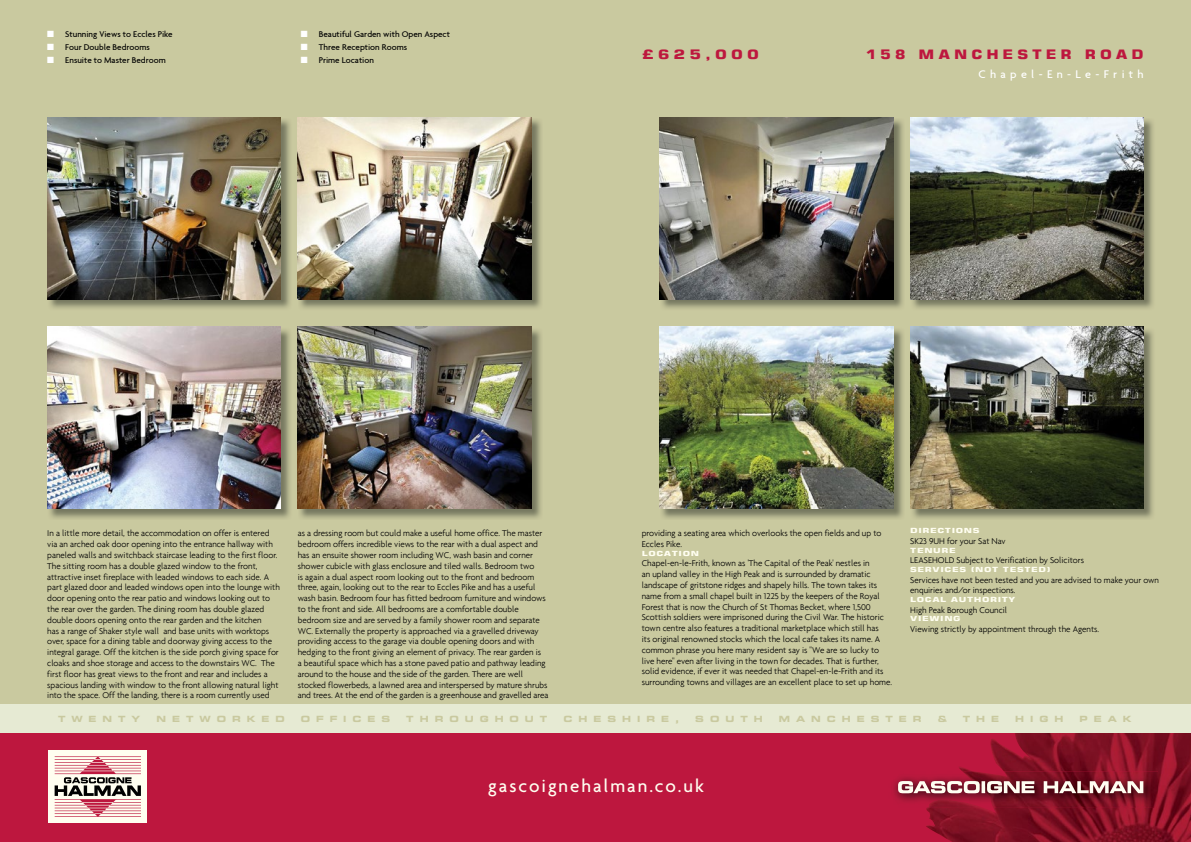
<style>
.page{position:relative;width:1191px;height:842px;background:#fff}
.page>*{position:absolute;margin:0;border:0;box-sizing:border-box;transform-origin:0 0}
.t1{font:500 19px "Agenda";letter-spacing:.1em;color:#fffef0}
.t2{font:700 13px "Square 721 BT";letter-spacing:.255em;color:#bd173e;scale:1.2 1}
.t3{font:700 13px "Square 721 BT";letter-spacing:.255em;color:#bd173e;scale:1.3 1}
.t4{font:500 12px "Agenda";letter-spacing:.36em;color:#fff}
.t5{font:300 9px/10.8px "Agenda";color:#000}
.t6{font:500 9px "Agenda";color:#000}
.t7{font:700 expanded 8.5px "Square 721 BT";letter-spacing:.705em;color:#c9c99f}
.t8{font:700 7px "Square 721 BT";letter-spacing:.06em;color:#fffef0;scale:1.4 1}
.s1{color:#fff}
</style>
<div class="page">
<div style="left:0;top:723px;width:1191px;height:119px;background:#bd173e"></div>
<img style="left:926px;top:733px;width:254px;height:93px">
<img style="left:894px;top:777px;width:32px;height:25px">
<img style="left:926px;top:771px;width:232px;height:37px">
<svg style="left:898px;top:781px;width:81px;height:12px"></svg>
<svg style="left:981px;top:781px;width:4px;height:12px"></svg>
<svg style="left:987px;top:781px;width:47px;height:12px"></svg>
<svg style="left:1043px;top:781px;width:100px;height:12px"></svg>
<div style="left:0;top:0;width:1191px;height:706px;background:#c9c99f"></div>
<div style="left:0;top:705px;width:1191px;height:28px;background:#e6ead3"></div>
<div style="left:49px;top:750px;width:98px;height:73px;background:#fffef0"></div>
<svg style="left:55px;top:756px;width:86px;height:61px"></svg>
<img style="left:48px;top:119px;width:242px;height:190px">
<img style="left:47px;top:118px;width:234px;height:181px">
<img style="left:298px;top:118px;width:243px;height:191px">
<img style="left:298px;top:118px;width:233px;height:181px">
<img style="left:48px;top:329px;width:242px;height:190px">
<img style="left:47px;top:327px;width:234px;height:181px">
<img style="left:298px;top:328px;width:243px;height:191px">
<img style="left:298px;top:327px;width:233px;height:181px">
<img style="left:911px;top:118px;width:242px;height:191px">
<img style="left:910px;top:118px;width:233px;height:181px">
<img style="left:660px;top:118px;width:243px;height:191px">
<img style="left:660px;top:118px;width:233px;height:181px">
<img style="left:911px;top:328px;width:242px;height:191px">
<img style="left:910px;top:327px;width:233px;height:181px">
<img style="left:661px;top:328px;width:242px;height:191px">
<img style="left:660px;top:327px;width:233px;height:181px">
<p class="t6" style="left:47px;top:28px;width:127px"><span class="s1">■</span> Stunning Views to Eccles Pike</p>
<p class="t6" style="left:47px;top:41px;width:104px"><span class="s1">■</span> Four Double Bedrooms</p>
<p class="t6" style="left:47px;top:54px;width:120px"><span class="s1">■</span> Ensuite to Master Bedroom</p>
<p class="t6" style="left:301px;top:28px;width:151px"><span class="s1">■</span> Beautiful Garden with Open Aspect</p>
<p class="t6" style="left:301px;top:41px;width:108px"><span class="s1">■</span> Three Reception Rooms</p>
<p class="t6" style="left:301px;top:54px;width:75px"><span class="s1">■</span> Prime Location</p>
<h2 class="t3" style="left:642px;top:47px;width:91px">£625,000</h2>
<h2 class="t2" style="left:865px;top:47px;width:233px">158 MANCHESTER ROAD</h2>
<h3 class="t4" style="left:978px;top:67px;width:167px">Chapel-En-Le-Frith</h3>
<p class="t5" style="left:47px;top:528px;width:234px">In a little more detail, the accommodation on offer is entered via an arched oak door opening into the entrance hallway with paneled walls and switchback staircase leading to the first floor.<br>The sitting room has a double glazed window to the front, attractive inset fireplace with leaded windows to each side. A part glazed door and leaded windows open into the lounge with door opening onto the rear patio and windows looking out to the rear over the garden. The dining room has double glazed double doors opening onto the rear garden and the kitchen<br>has a range of Shaker style wall and base units with worktops over, space for a dining table and doorway giving access to the integral garage. Off the kitchen is the side porch giving space for cloaks and shoe storage and access to the downstairs WC. The first floor has great views to the front and rear and includes a spacious landing with window to the front allowing natural light into the space. Off the landing, there is a room currently used</p>
<p class="t5" style="left:298px;top:528px;width:252px">as a dressing room but could make a useful home office. The master bedroom offers incredible views to the rear with a dual aspect and has an ensuite shower room including WC, wash basin and corner shower cubicle with glass enclosure and tiled walls. Bedroom two<br>is again a dual aspect room looking out to the front and bedroom three, again, looking out to the rear to Eccles Pike and has a useful wash basin. Bedroom four has fitted bedroom furniture and windows to the front and side. All bedrooms are a comfortable double bedroom size and are served by a family shower room and separate WC. Externally the property is approached via a gravelled driveway providing access to the garage via double opening doors and with hedging to the front giving an element of privacy. The rear garden is<br>a beautiful space which has a stone paved patio and pathway leading around to the house and the side of the garden. There are well stocked flowerbeds, a lawned area and interspersed by mature shrubs and trees. At the end of the garden is a greenhouse and gravelled area</p>
<p class="t5" style="left:642px;top:528px;width:241px">providing a seating area which overlooks the open fields and up to<br>Eccles Pike.</p>
<p class="t8" style="left:642px;top:549px;width:42px">LOCATION</p>
<p class="t5" style="left:642px;top:558px;width:252px">Chapel-en-le-Frith, known as 'The Capital of the Peak' nestles in<br>an upland valley in the High Peak and is surrounded by dramatic landscape of gritstone ridges and shapely hills. The town takes its name from a small chapel built in 1225 by the keepers of the Royal Forest that is now the Church of St Thomas Becket, where 1,500<br>Scottish soldiers were imprisoned during the Civil War. The historic town centre also features a traditional marketplace which still has<br>its original renowned stocks which the local cafe takes its name. A common phrase you here many resident say is "We are so lucky to live here" even after living in the town for decades. That is further, solid evidence, if ever it was needed that Chapel-en-le-Frith and its surrounding towns and villages are an excellent place to set up home.</p>
<p class="t8" style="left:910px;top:526px;width:51px">DIRECTIONS</p>
<p class="t5" style="left:910px;top:536px;width:97px">SK23 9UH for your Sat Nav</p>
<p class="t8" style="left:910px;top:546px;width:34px">TENURE</p>
<p class="t5" style="left:910px;top:555px;width:175px">LEASEHOLD Subject to Verification by Solicitors</p>
<p class="t8" style="left:910px;top:565px;width:102px">SERVICES (NOT TESTED)</p>
<p class="t5" style="left:910px;top:574px;width:250px">Services have not been tested and you are advised to make your own enquiries and/or inspections.</p>
<p class="t8" style="left:910px;top:595px;width:77px">LOCAL AUTHORITY</p>
<p class="t5" style="left:910px;top:604px;width:98px">High Peak Borough Council</p>
<p class="t8" style="left:910px;top:614px;width:37px">VIEWING</p>
<p class="t5" style="left:910px;top:623px;width:190px">Viewing strictly by appointment through the Agents.</p>
<p class="t7" style="left:58px;top:714px;width:84px">TWENTY</p>
<p class="t7" style="left:156px;top:714px;width:130px">NETWORKED</p>
<p class="t7" style="left:301px;top:714px;width:91px">OFFICES</p>
<p class="t7" style="left:406px;top:714px;width:143px">THROUGHOUT</p>
<p class="t7" style="left:563px;top:714px;width:117px">CHESHIRE,</p>
<p class="t7" style="left:695px;top:714px;width:69px">SOUTH</p>
<p class="t7" style="left:779px;top:714px;width:144px">MANCHESTER</p>
<p class="t7" style="left:937px;top:714px;width:10px">&amp;</p>
<p class="t7" style="left:962px;top:714px;width:38px">THE</p>
<p class="t7" style="left:1015px;top:714px;width:50px">HIGH</p>
<p class="t7" style="left:1079px;top:714px;width:54px">PEAK</p>
<h1 class="t1" style="left:488px;top:774px;width:217px">gascoignehalman.co.uk</h1>
</div>
